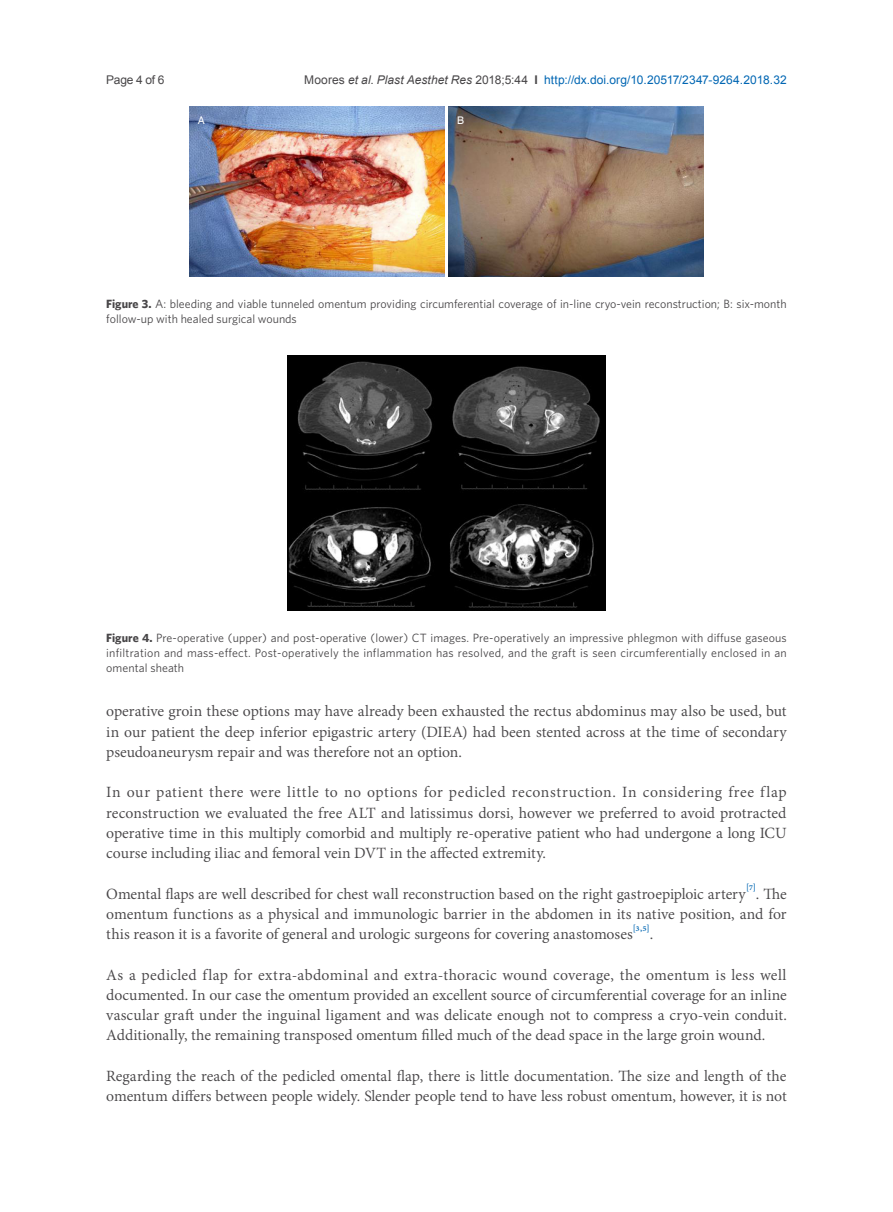
<style>
.page{position:relative;width:893px;height:1212px;background:#fff}
.page>*{position:absolute;margin:0;border:0;box-sizing:border-box;transform-origin:0 0}
.t1{font:19.2px/20.2px "Adobe Thai";letter-spacing:-.005em;color:#484648;text-align:justify}
.t2{font:12px/15px "Whitney";color:#484648}
.t3{font:12px "Arial";letter-spacing:.005em;color:#0166b3}
.t4{font:12px "Arial";letter-spacing:-.025em;color:#484648}
.t5{font:10.5px "Helvetica";color:#fff}
.s1{color:#484648}
.s2{font-style:italic;color:#484648}
.s3{font-weight:700;color:#484648}
.s4{font-weight:700}
</style>
<div class="page">
<img style="left:287px;top:355px;width:319px;height:255px">
<img style="left:189px;top:106px;width:255px;height:170px">
<img style="left:449px;top:106px;width:255px;height:170px">
<p class="t4" style="left:106px;top:72px;width:60px">Page 4 of 6</p>
<p class="t3" style="left:304px;top:72px;width:484px"><span class="s1">Moores</span> <span class="s2">et al</span><span class="s1">.</span> <span class="s2">Plast Aesthet Res</span> <span class="s1">2018;5:44</span> <span class="s3">I</span> http://dx.doi.org/10.20517/2347-9264.2018.32</p>
<p class="t5" style="left:198px;top:114px;width:9px">A</p>
<p class="t5" style="left:457px;top:114px;width:9px">B</p>
<p class="t2" style="left:106px;top:296px;width:682px"><span class="s4">Figure 3.</span> A: bleeding and viable tunneled omentum providing circumferential coverage of in-line cryo-vein reconstruction; B: six-month follow-up with healed surgical wounds</p>
<p class="t2" style="left:106px;top:630px;width:682px;text-align:justify"><span class="s4">Figure 4.</span> Pre-operative (upper) and post-operative (lower) CT images. Pre-operatively an impressive phlegmon with diffuse gaseous infiltration and mass-effect. Post-operatively the inflammation has resolved, and the graft is seen circumferentially enclosed in an omental sheath</p>
<p class="t1" style="left:106px;top:699px;width:682px">operative groin these options may have already been exhausted the rectus abdominus may also be used, but in our patient the deep inferior epigastric artery (DIEA) had been stented across at the time of secondary pseudoaneurysm repair and was therefore not an option.</p>
<p class="t1" style="left:106px;top:780px;width:682px">In our patient there were little to no options for pedicled reconstruction. In considering free flap reconstruction we evaluated the free ALT and latissimus dorsi, however we preferred to avoid protracted operative time in this multiply comorbid and multiply re-operative patient who had undergone a long ICU course including iliac and femoral vein DVT in the affected extremity.</p>
<p class="t1" style="left:106px;top:882px;width:682px">Omental flaps are well described for chest wall reconstruction based on the right gastroepiploic artery<sup>[7]</sup>. The omentum functions as a physical and immunologic barrier in the abdomen in its native position, and for this reason it is a favorite of general and urologic surgeons for covering anastomoses<sup>[3,5]</sup>.</p>
<p class="t1" style="left:106px;top:963px;width:682px">As a pedicled flap for extra-abdominal and extra-thoracic wound coverage, the omentum is less well documented. In our case the omentum provided an excellent source of circumferential coverage for an inline vascular graft under the inguinal ligament and was delicate enough not to compress a cryo-vein conduit.<br>Additionally, the remaining transposed omentum filled much of the dead space in the large groin wound.</p>
<p class="t1" style="left:106px;top:1064px;width:682px">Regarding the reach of the pedicled omental flap, there is little documentation. The size and length of the omentum differs between people widely. Slender people tend to have less robust omentum, however, it is not</p>
</div>
